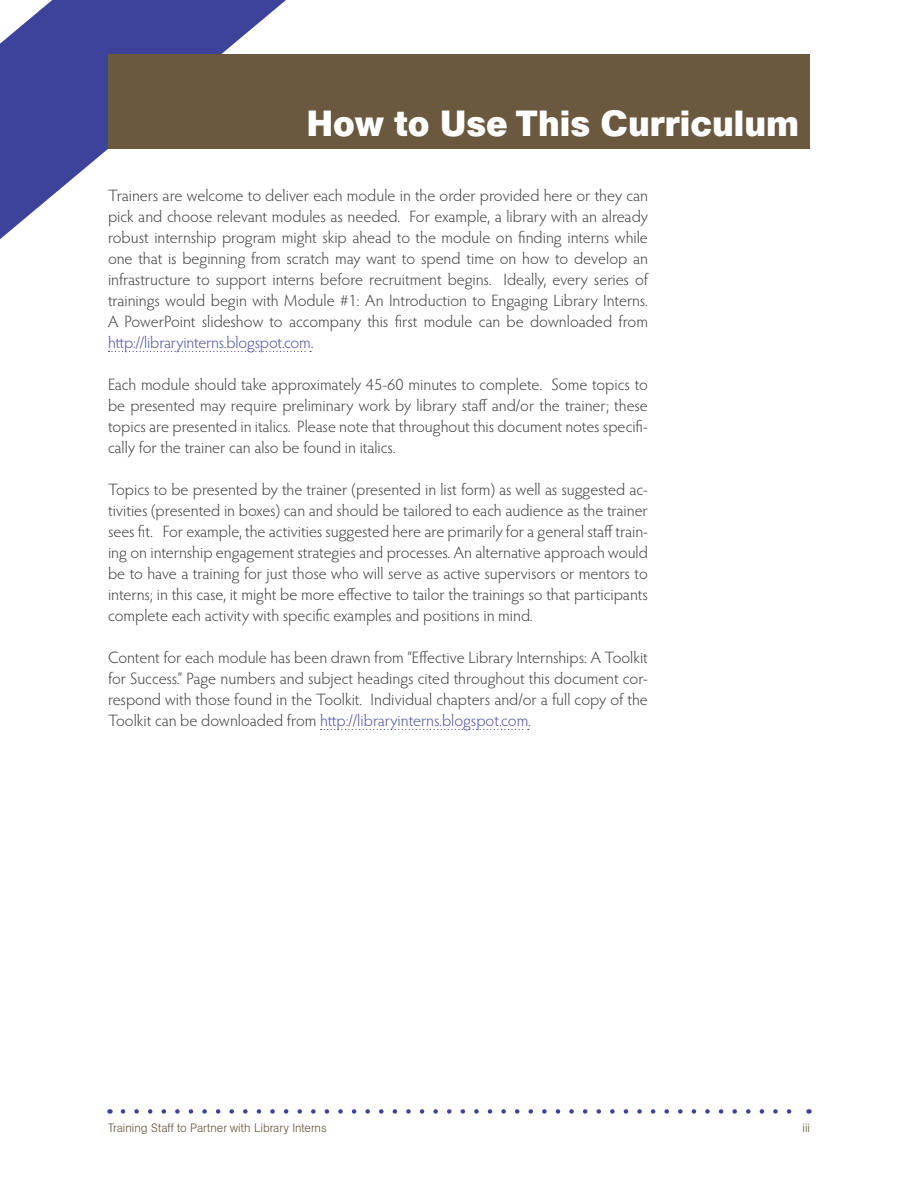
<style>
.page{position:relative;width:918px;height:1188px;background:#fff}
.page>*{position:absolute;margin:0;border:0;box-sizing:border-box;transform-origin:0 0}
.Chapter_title{font:700 36px "AG Book BQ";color:#fff}
.t1{font:300 16.5px/21px "Hypatia Sans Pro";color:#3e3e3f;text-align:justify}
.t2{font:300 12px "AG Book BQ";color:#6a583f}
.s1{color:#4c50a1}
</style>
<div class="page">
<svg style="left:123px;top:1109px;width:669px;height:5px"></svg>
<svg style="left:0;top:0;width:477px;height:352px"></svg>
<div style="left:108px;top:54px;width:702px;height:94px;background:#6a583f"></div>
<svg style="left:109px;top:351px;width:202px;height:1px"></svg>
<svg style="left:321px;top:729px;width:208px;height:1px"></svg>
<p class="Chapter_title" style="left:307px;top:102px;width:494px">How to Use This Curriculum</p>
<p class="t1" style="left:108px;top:185px;width:542px">Trainers are welcome to deliver each module in the order provided here or they can pick and choose relevant modules as needed. For example, a library with an already robust internship program might skip ahead to the module on finding interns while one that is beginning from scratch may want to spend time on how to develop an infrastructure to support interns before recruitment begins. Ideally, every series of trainings would begin with Module #1: An Introduction to Engaging Library Interns.<br>A PowerPoint slideshow to accompany this first module can be downloaded from <span class="s1">http://libraryinterns.blogspot.com</span>.</p>
<p class="t1" style="left:108px;top:374px;width:542px">Each module should take approximately 45-60 minutes to complete. Some topics to be presented may require preliminary work by library staff and/or the trainer; these topics are presented in italics. Please note that throughout this document notes specifi&shy;cally for the trainer can also be found in italics.</p>
<p class="t1" style="left:108px;top:479px;width:542px">Topics to be presented by the trainer (presented in list form) as well as suggested ac&shy;tivities (presented in boxes) can and should be tailored to each audience as the trainer sees fit. For example, the activities suggested here are primarily for a general staff train&shy;ing on internship engagement strategies and processes. An alternative approach would be to have a training for just those who will serve as active supervisors or mentors to interns; in this case, it might be more effective to tailor the trainings so that participants complete each activity with specific examples and positions in mind.</p>
<p class="t1" style="left:108px;top:647px;width:542px">Content for each module has been drawn from “Effective Library Internships: A Toolkit for Success.” Page numbers and subject headings cited throughout this document cor&shy;respond with those found in the Toolkit. Individual chapters and/or a full copy of the Toolkit can be downloaded from <span class="s1">http://libraryinterns.blogspot.com</span>.</p>
<p class="t2" style="left:108px;top:1120px;width:220px">Training Staff to Partner with Library Interns</p>
<p class="t2" style="left:803px;top:1120px;width:9px">iii</p>
</div>
